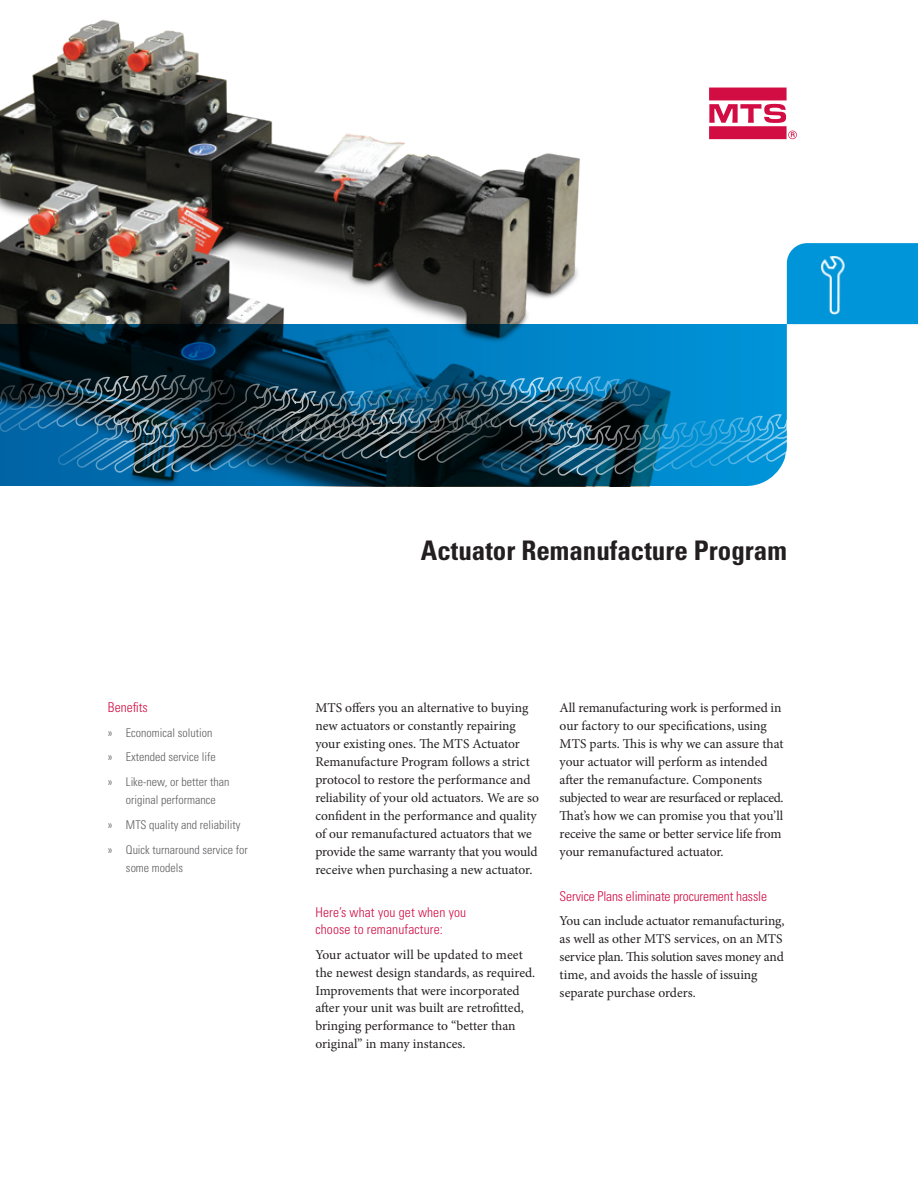
<style>
.page{position:relative;width:918px;height:1188px;background:#fff}
.page>*{position:absolute;margin:0;border:0;box-sizing:border-box;transform-origin:0 0}
.t1{font:700 condensed 27px "Univers LT Std";color:#231f20}
.t2{font:13.5px/18px "Minion Pro";letter-spacing:-.005em;color:#231f20}
.t3{font:300 condensed 13.5px/16.5px "Univers LT Std";color:#d20d44}
.t4{font:300 condensed 12px/24.8px "Univers LT Std";color:#5f5f62}
</style>
<div class="page">
<img style="left:0;top:20px;width:580px;height:304px">
<svg style="left:0;top:324px;width:787px;height:162px;background:#015783"></svg>
<img style="left:0;top:375px;width:786px;height:101px">
<div style="left:787px;top:243px;width:131px;height:81px;background:#0095d9"></div>
<svg style="left:709px;top:88px;width:88px;height:51px"></svg>
<img style="left:819px;top:255px;width:28px;height:59px">
<p class="t3" style="left:108px;top:699px;width:41px">Benefits</p>
<p class="t4" style="left:108px;top:720px;width:123px">» Economical solution<br>» Extended service life<br>» Like-new, or better than</p>
<p class="t4" style="left:108px;top:787px;width:141px;text-indent:18px">original performance<br>» MTS quality and reliability » Quick turnaround service for</p>
<p class="t4" style="left:126px;top:855px;width:59px">some models</p>
<h1 class="t1" style="left:421px;top:533px;width:367px">Actuator Remanufacture Program</h1>
<p class="t2" style="left:315px;top:699px;width:225px">MTS offers you an alternative to buying new actuators or constantly repairing your existing ones. The MTS Actuator Remanufacture Program follows a strict protocol to restore the performance and reliability of your old actuators. We are so confident in the performance and quality of our remanufactured actuators that we provide the same warranty that you would receive when purchasing a new actuator.</p>
<p class="t3" style="left:315px;top:904px;width:152px">Here’s what you get when you choose to remanufacture:</p>
<p class="t2" style="left:315px;top:945px;width:222px">Your actuator will be updated to meet the newest design standards, as required.<br>Improvements that were incorporated after your unit was built are retrofitted, bringing performance to “better than original” in many instances.</p>
<p class="t2" style="left:560px;top:699px;width:226px">All remanufacturing work is performed in our factory to our specifications, using MTS parts. This is why we can assure that your actuator will perform as intended after the remanufacture. Components subjected to wear are resurfaced or replaced.<br>That’s how we can promise you that you’ll receive the same or better service life from your remanufactured actuator.</p>
<p class="t3" style="left:560px;top:888px;width:209px">Service Plans eliminate procurement hassle</p>
<p class="t2" style="left:560px;top:912px;width:226px">You can include actuator remanufacturing, as well as other MTS services, on an MTS service plan. This solution saves money and time, and avoids the hassle of issuing separate purchase orders.</p>
</div>
